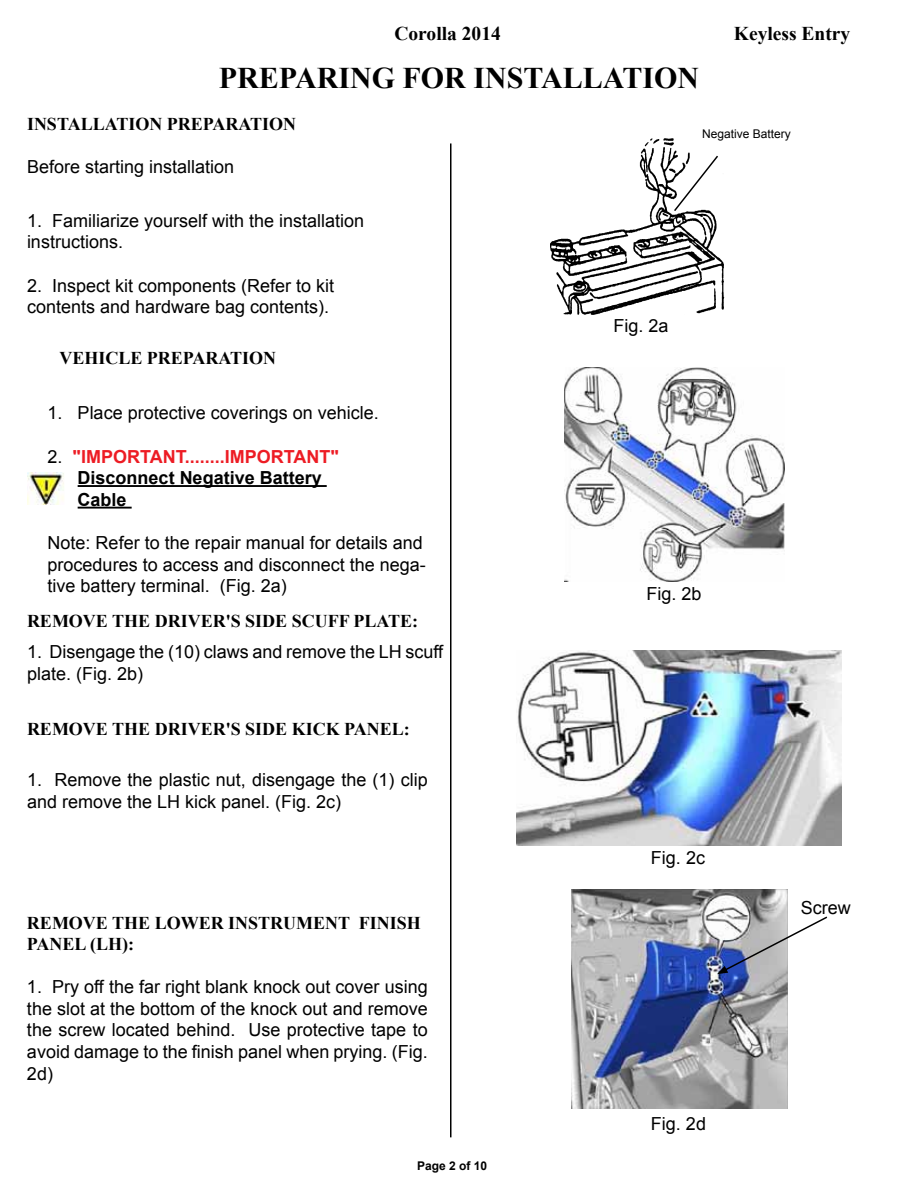
<style>
.page{position:relative;width:918px;height:1188px;background:#fff}
.page>*{position:absolute;margin:0;border:0;box-sizing:border-box;transform-origin:0 0}
.t1{font:700 30px "Times New Roman";color:#000}
.t2{font:700 19.5px "Times New Roman";color:#000}
.t3{font:18px/21.6px "Arial";color:#000}
.t4{font:700 18px/21.6px "Times New Roman";color:#000}
.t5{font:700 18px/21.6px "Arial";color:#000}
.t6{font:12px "Arial";color:#000}
.t7{font:700 12px "Arial";color:#000}
.s1{font-weight:400}
.s2{color:#ed1c24}
</style>
<div class="page">
<hr style="left:450px;top:143px;width:2px;height:994px;background:#000">
<hr style="left:78px;top:485px;width:249px;height:2px;background:#000">
<hr style="left:78px;top:507px;width:54px;height:2px;background:#000">
<img style="left:550px;top:139px;width:175px;height:176px">
<svg style="left:673px;top:154px;width:47px;height:59px"></svg>
<img style="left:27px;top:473px;width:37px;height:31px">
<img style="left:564px;top:367px;width:221px;height:215px">
<img style="left:517px;top:650px;width:324px;height:195px">
<img style="left:571px;top:889px;width:216px;height:219px">
<svg style="left:717px;top:915px;width:111px;height:59px"></svg>
<p class="t2" style="left:394px;top:20px;width:108px">Corolla 2014</p>
<p class="t2" style="left:734px;top:20px;width:118px">Keyless Entry</p>
<h1 class="t1" style="left:219px;top:57px;width:482px">PREPARING FOR INSTALLATION</h1>
<p class="t4" style="left:27px;top:113px;width:271px">INSTALLATION PREPARATION</p>
<p class="t3" style="left:27px;top:156px;width:209px">Before starting installation</p>
<p class="t3" style="left:27px;top:210px;width:339px">1. Familiarize yourself with the installation instructions.</p>
<p class="t3" style="left:27px;top:275px;width:309px">2. Inspect kit components (Refer to kit contents and hardware bag contents).</p>
<p class="t4" style="left:59px;top:347px;width:218px">VEHICLE PREPARATION</p>
<p class="t3" style="left:48px;top:402px;width:333px">1. Place protective coverings on vehicle.</p>
<p class="t5" style="left:78px;top:446px;width:263px;text-indent:-30px"><span class="s1">2.</span> <span class="s2">"IMPORTANT........IMPORTANT"<br></span>Disconnect Negative Battery<br>Cable</p>
<p class="t3" style="left:48px;top:532px;width:380px">Note: Refer to the repair manual for details and procedures to access and disconnect the nega&shy;tive battery terminal. (Fig. 2a)</p>
<p class="t4" style="left:27px;top:609px;width:393px">REMOVE THE DRIVER'S SIDE SCUFF PLATE:</p>
<p class="t3" style="left:27px;top:641px;width:418px">1. Disengage the (10) claws and remove the LH scuff plate. (Fig. 2b)</p>
<p class="t4" style="left:27px;top:717px;width:384px">REMOVE THE DRIVER'S SIDE KICK PANEL:</p>
<p class="t3" style="left:27px;top:769px;width:402px">1. Remove the plastic nut, disengage the (1) clip and remove the LH kick panel. (Fig. 2c)</p>
<p class="t4" style="left:27px;top:911px;width:395px">REMOVE THE LOWER INSTRUMENT FINISH<br>PANEL (LH):</p>
<p class="t3" style="left:27px;top:976px;width:402px;text-align:justify">1. Pry off the far right blank knock out cover using the slot at the bottom of the knock out and remove the screw located behind. Use protective tape to avoid damage to the finish panel when prying. (Fig.<br>2d)</p>
<p class="t7" style="left:417px;top:1158px;width:72px">Page 2 of 10</p>
<p class="t6" style="left:702px;top:126px;width:90px">Negative Battery</p>
<p class="t3" style="left:613px;top:315px;width:57px">Fig. 2a</p>
<p class="t3" style="left:647px;top:583px;width:57px">Fig. 2b</p>
<p class="t3" style="left:651px;top:847px;width:56px">Fig. 2c</p>
<p class="t3" style="left:651px;top:1113px;width:57px">Fig. 2d</p>
<p class="t3" style="left:801px;top:897px;width:52px">Screw</p>
</div>
